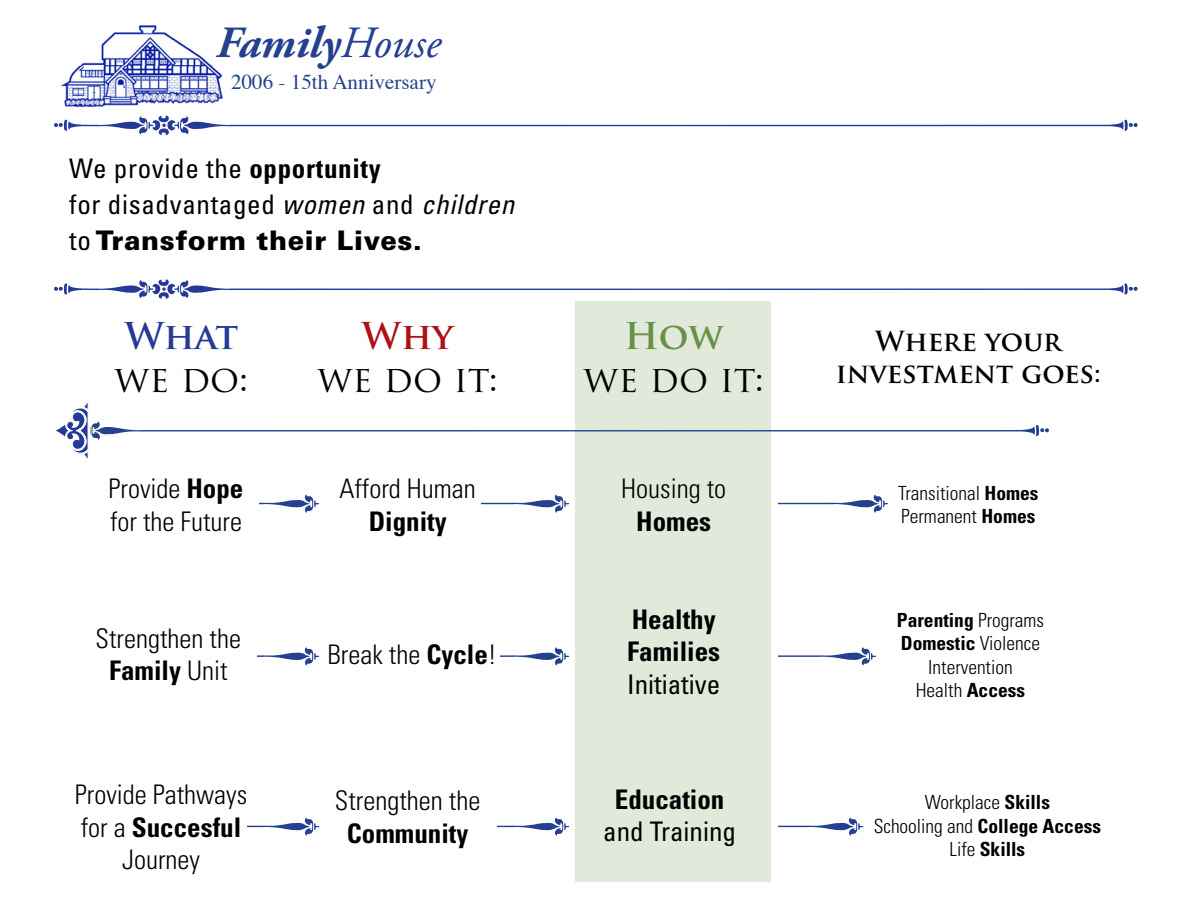
<style>
.page{position:relative;width:1188px;height:918px;background:#fff}
.page>*{position:absolute;margin:0;border:0;box-sizing:border-box;transform-origin:0 0}
.t1{font:italic 700 44.55px "Adobe Garamond Pro";color:#24408f}
.t2{font:36px/43.2px "Trajan Pro";color:#000;text-align:center}
.t3{font:300 condensed 27px/32.4px "Univers";color:#000;text-align:center}
.t4{font:condensed 27px/36px "Univers";letter-spacing:.025em;color:#000}
.t5{font:700 condensed 27px/32.4px "Univers";color:#000}
.t6{font:700 27px/32.4px "Trajan Pro";color:#000;text-align:center}
.t7{font:condensed 27px/32.4px "Univers";color:#000;text-align:center}
.t8{font:21px "Times";color:#24408f}
.t9{font:300 condensed 19.5px/23.4px "Univers";color:#000;text-align:center}
.s1{font-weight:400}
.s2{font-weight:700}
.s3{font-style:italic}
.s4{font-weight:900;font-stretch:normal}
.s5{font-weight:700;color:#253a96}
.s6{font-weight:700;color:#af1016}
.s7{font-weight:700;color:#679146}
</style>
<div class="page">
<svg style="left:54px;top:116px;width:1084px;height:19px"></svg>
<img style="left:61px;top:57px;width:162px;height:50px">
<img style="left:61px;top:25px;width:141px;height:41px">
<div style="left:575px;top:302px;width:196px;height:580px;background:#e1e9da"></div>
<svg style="left:54px;top:279px;width:1084px;height:20px"></svg>
<svg style="left:56px;top:402px;width:993px;height:57px"></svg>
<svg style="left:260px;top:495px;width:59px;height:18px"></svg>
<svg style="left:258px;top:647px;width:61px;height:18px"></svg>
<svg style="left:248px;top:818px;width:71px;height:18px"></svg>
<svg style="left:481px;top:495px;width:88px;height:18px"></svg>
<svg style="left:501px;top:647px;width:68px;height:18px"></svg>
<svg style="left:498px;top:818px;width:71px;height:18px"></svg>
<svg style="left:779px;top:495px;width:109px;height:18px"></svg>
<svg style="left:779px;top:647px;width:97px;height:18px"></svg>
<svg style="left:779px;top:818px;width:84px;height:18px"></svg>
<p class="t1" style="left:216px;top:18px;width:226px">Family<span class="s1">House</span></p>
<p class="t8" style="left:231px;top:62px;width:207px">2006 - 15th Anniversary</p>
<p class="t4" style="left:69px;top:150px;width:447px">We provide the <span class="s2">opportunity<br></span>for disadvantaged <span class="s3">women</span> and <span class="s3">children </span>to <span class="s4">Transform their Lives.</span></p>
<p class="t2" style="left:115px;top:314px;width:135px;text-align:left"><span class="s5">What<br></span>WE DO:</p>
<p class="t3" style="left:109px;top:473px;width:136px;text-align:left">Provide <span class="s2">Hope </span>for the Future</p>
<p class="t3" style="left:96px;top:622px;width:147px">Strengthen the<br><span class="s2">Family</span> Unit</p>
<p class="t3" style="left:75px;top:779px;width:174px">Provide Pathways for a <span class="s2">Succesful<br></span>Journey</p>
<p class="t2" style="left:318px;top:314px;width:182px"><span class="s6">Why<br></span>WE DO IT:</p>
<p class="t3" style="left:339px;top:472px;width:138px">Afford Human<br><span class="s2">Dignity</span></p>
<p class="t3" style="left:327px;top:638px;width:171px">Break the <span class="s2">Cycle</span>!</p>
<p class="t3" style="left:335px;top:785px;width:147px">Strengthen the<br><span class="s2">Community</span></p>
<p class="t2" style="left:584px;top:314px;width:182px"><span class="s7">How<br></span>WE DO IT:</p>
<p class="t3" style="left:621px;top:472px;width:106px">Housing to<br><span class="s2">Homes</span></p>
<p class="t5" style="left:627px;top:603px;width:94px">Healthy<br>Families<br><span class="s1">Initiative</span></p>
<p class="t7" style="left:603px;top:783px;width:134px"><span class="s2">Education </span>and Training</p>
<p class="t6" style="left:836px;top:325px;width:267px">Where your investment goes:</p>
<p class="t9" style="left:898px;top:481px;width:142px;text-align:left">Transitional <span class="s2">Homes<br></span>Permanent <span class="s2">Homes</span></p>
<p class="t9" style="left:897px;top:608px;width:149px"><span class="s2">Parenting</span> Programs<br><span class="s2">Domestic</span> Violence<br>Intervention<br>Health <span class="s2">Access</span></p>
<p class="t9" style="left:874px;top:791px;width:229px">Workplace <span class="s2">Skills<br></span>Schooling and <span class="s2">College Access<br></span>Life <span class="s2">Skills</span></p>
</div>
